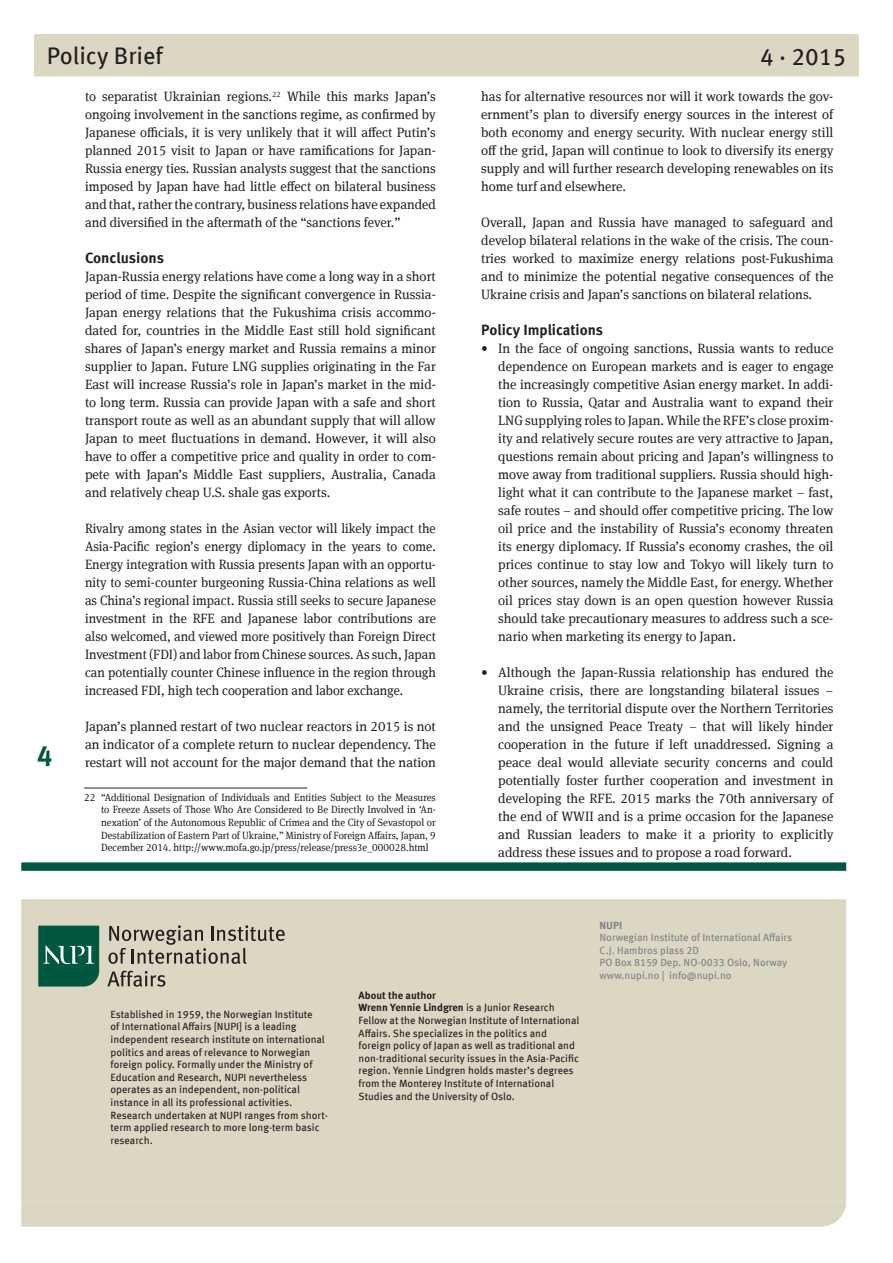
<style>
.page{position:relative;width:893px;height:1263px;background:#fff}
.page>*{position:absolute;margin:0;border:0;box-sizing:border-box;transform-origin:0 0}
.t1{font:700 27.75px "Meta Offc Pro";color:#005840}
.t2{font:24px "Meta Offc Pro";color:#231f20}
.t3{font:700 15px "Meta Offc Pro";color:#231f20}
.t4{font:13.5px/18px "Meta Serif Offc Pro";color:#231f20;text-align:justify}
.t5{font:13.5px/18px "Meta Serif Offc Pro";color:#231f20;text-align:justify;scale:.95 1}
.t6{font:10.5px/12.6px "Meta Offc Pro";color:#231f20}
.t7{font:10.5px/12.6px "Meta Serif Offc Pro";color:#231f20;text-align:justify;scale:.94 1}
.t8{font:10.5px/12.6px "Meta Offc Pro";color:#808285}
.t9{font:700 10.5px "Meta Offc Pro";color:#808285}
.s1{font-weight:700}
</style>
<div class="page">
<div style="left:34px;top:34px;width:825px;height:43px;background:#dbd7c3"></div>
<svg style="left:21px;top:862px;width:825px;height:9px;background:#10624b"></svg>
<div style="left:21px;top:899px;width:825px;height:302px;background:#dbd7c3"></div>
<svg style="left:21px;top:1201px;width:825px;height:26px;background:#dbd7c4"></svg>
<svg style="left:38px;top:916px;width:308px;height:71px;background:#aab4a2"></svg>
<hr style="left:84px;top:788px;width:223px;height:1px;background:#231f20">
<h2 class="t2" style="left:47px;top:38px;width:118px">Policy Brief</h2>
<h1 class="t1" style="left:37px;top:734px;width:17px">4</h1>
<p class="t4" style="left:85px;top:87px;width:352px">to separatist Ukrainian regions.<sup>22</sup> While this marks Japan’s ongoing involvement in the sanctions regime, as confirmed by Japanese officials, it is very unlikely that it will affect Putin’s planned 2015 visit to Japan or have ramifications for Japan-Russia energy ties. Russian analysts suggest that the sanctions imposed by Japan have had little effect on bilateral business and that, rather the contrary, business relations have expanded and diversified in the aftermath of the “sanctions fever.”</p>
<p class="t3" style="left:85px;top:246px;width:81px">Conclusions</p>
<p class="t4" style="left:85px;top:267px;width:352px">Japan-Russia energy relations have come a long way in a short period of time. Despite the significant convergence in Russia-Japan energy relations that the Fukushima crisis accommo&shy;dated for, countries in the Middle East still hold significant shares of Japan’s energy market and Russia remains a minor supplier to Japan. Future LNG supplies originating in the Far East will increase Russia’s role in Japan’s market in the mid&shy;to long term. Russia can provide Japan with a safe and short transport route as well as an abundant supply that will allow Japan to meet fluctuations in demand. However, it will also have to offer a competitive price and quality in order to com&shy;pete with Japan’s Middle East suppliers, Australia, Canada and relatively cheap U.S. shale gas exports.</p>
<p class="t5" style="left:85px;top:519px;width:371px">Rivalry among states in the Asian vector will likely impact the Asia-Pacific region’s energy diplomacy in the years to come.<br>Energy integration with Russia presents Japan with an opportu&shy;nity to semi-counter burgeoning Russia-China relations as well as China’s regional impact. Russia still seeks to secure Japanese investment in the RFE and Japanese labor contributions are also welcomed, and viewed more positively than Foreign Direct Investment (FDI) and labor from Chinese sources. As such, Japan can potentially counter Chinese influence in the region through increased FDI, high tech cooperation and labor exchange.</p>
<p class="t4" style="left:85px;top:717px;width:352px">Japan’s planned restart of two nuclear reactors in 2015 is not an indicator of a complete return to nuclear dependency. The restart will not account for the major demand that the nation</p>
<p class="t7" style="left:101px;top:790px;width:358px;text-indent:-17px">22 “Additional Designation of Individuals and Entities Subject to the Measures to Freeze Assets of Those Who Are Considered to Be Directly Involved in ‘An&shy;nexation’ of the Autonomous Republic of Crimea and the City of Sevastopol or Destabilization of Eastern Part of Ukraine,” Ministry of Foreign Affairs, Japan, 9<br>December 2014. http://www.mofa.go.jp/press/release/press3e_000028.html</p>
<h2 class="t2" style="left:760px;top:38px;width:88px">4 · 2015</h2>
<p class="t4" style="left:481px;top:87px;width:354px">has for alternative resources nor will it work towards the gov&shy;ernment’s plan to diversify energy sources in the interest of both economy and energy security. With nuclear energy still off the grid, Japan will continue to look to diversify its energy supply and will further research developing renewables on its home turf and elsewhere.</p>
<p class="t4" style="left:481px;top:213px;width:354px">Overall, Japan and Russia have managed to safeguard and develop bilateral relations in the wake of the crisis. The coun&shy;tries worked to maximize energy relations post-Fukushima and to minimize the potential negative consequences of the Ukraine crisis and Japan’s sanctions on bilateral relations.</p>
<p class="t3" style="left:481px;top:318px;width:123px">Policy Implications</p>
<p class="t4" style="left:498px;top:339px;width:337px;text-indent:-17px">• In the face of ongoing sanctions, Russia wants to reduce dependence on European markets and is eager to engage the increasingly competitive Asian energy market. In addi&shy;tion to Russia, Qatar and Australia want to expand their LNG supplying roles to Japan. While the RFE’s close proxim&shy;ity and relatively secure routes are very attractive to Japan, questions remain about pricing and Japan’s willingness to move away from traditional suppliers. Russia should high&shy;light what it can contribute to the Japanese market – fast, safe routes – and should offer competitive pricing. The low oil price and the instability of Russia’s economy threaten its energy diplomacy. If Russia’s economy crashes, the oil prices continue to stay low and Tokyo will likely turn to other sources, namely the Middle East, for energy. Whether oil prices stay down is an open question however Russia should take precautionary measures to address such a sce&shy;nario when marketing its energy to Japan.</p>
<p class="t4" style="left:498px;top:663px;width:337px;text-indent:-17px">• Although the Japan-Russia relationship has endured the Ukraine crisis, there are longstanding bilateral issues – namely, the territorial dispute over the Northern Territories and the unsigned Peace Treaty – that will likely hinder cooperation in the future if left unaddressed. Signing a peace deal would alleviate security concerns and could potentially foster further cooperation and investment in developing the RFE. 2015 marks the 70th anniversary of the end of WWII and is a prime occasion for the Japanese and Russian leaders to make it a priority to explicitly address these issues and to propose a road forward.</p>
<p class="t9" style="left:600px;top:917px;width:24px">NUPI</p>
<p class="t8" style="left:600px;top:930px;width:194px">Norwegian Institute of International Affairs C.J. Hambros plass 2D<br>PO Box 8159 Dep. NO-0033 Oslo, Norway www.nupi.no | info@nupi.no</p>
<p class="t6" style="left:111px;top:1007px;width:219px">Established in 1959, the Norwegian Institute<br>of International Affairs [NUPI] is a leading independent research institute on international politics and areas of relevance to Norwegian foreign policy. Formally under the Ministry of Education and Research, NUPI nevertheless operates as an independent, non-political instance in all its professional activities.<br>Research undertaken at NUPI ranges from short&shy;term applied research to more long-term basic research.</p>
<p class="t6" style="left:359px;top:988px;width:222px"><span class="s1">About the author<br>Wrenn Yennie Lindgren</span> is a Junior Research Fellow at the Norwegian Institute of International Affairs. She specializes in the politics and foreign policy of Japan as well as traditional and non-traditional security issues in the Asia-Pacific region. Yennie Lindgren holds master’s degrees from the Monterey Institute of International Studies and the University of Oslo.</p>
</div>
